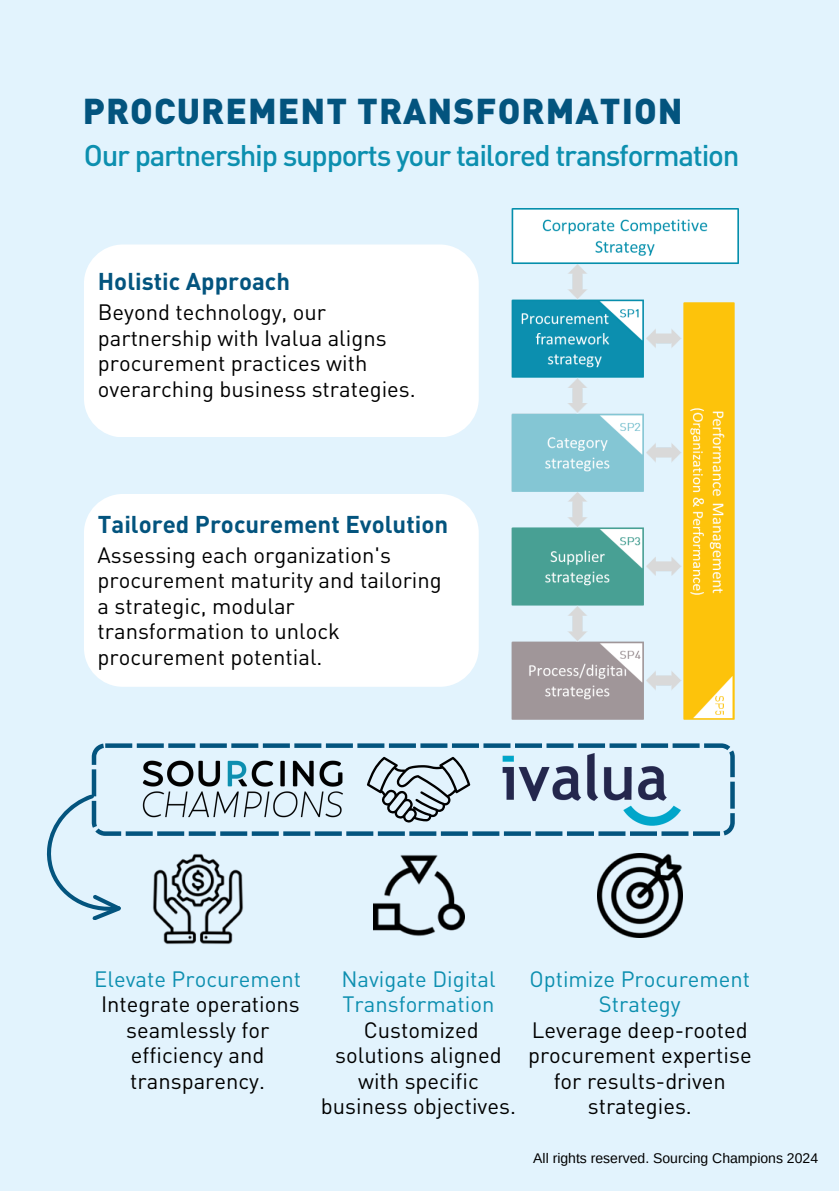
<style>
.page{position:relative;width:839px;height:1191px;background:#fff}
.page>*{position:absolute;margin:0;border:0;box-sizing:border-box;transform-origin:0 0}
.t1{font:900 35.4px "DIN Pro";letter-spacing:.03em;color:#03547e}
.t2{font:500 29.4px "DIN Pro";letter-spacing:-.045em;color:#0c8faf}
.t3{font:700 24px "DIN Pro";color:#03547e}
.t4{font:22px/25.6px "DIN Pro";color:#000;text-align:center}
.t5{font:22px/25.6px "DIN Pro";color:#0d8fb0}
.t6{font:22px/25.6px "DIN Pro";color:#0c8faf;text-align:center}
.t7{font:14px "Arimo";color:#000}
</style>
<div class="page">
<div style="left:0;top:0;width:838px;height:1191px;background:#e2f3fd"></div>
<svg style="left:92px;top:743px;width:642px;height:93px"></svg>
<img style="left:501px;top:754px;width:180px;height:78px">
<svg style="left:382px;top:757px;width:88px;height:66px"></svg>
<img style="left:163px;top:929px;width:70px;height:15px">
<img style="left:373px;top:855px;width:91px;height:81px">
<img style="left:597px;top:853px;width:85px;height:84px">
<img style="left:103px;top:743px;width:279px;height:186px">
<svg style="left:46px;top:789px;width:89px;height:134px"></svg>
<img style="left:511px;top:208px;width:227px;height:512px">
<div style="left:84px;top:245px;width:394px;height:192px;background:#fff;border-radius:39px"></div>
<div style="left:84px;top:494px;width:394px;height:193px;background:#fff;border-radius:39px"></div>
<p class="t1" style="left:83px;top:88px;width:601px">PROCUREMENT TRANSFORMATION</p>
<p class="t2" style="left:84px;top:135px;width:657px">Our partnership supports your tailored transformation</p>
<p class="t3" style="left:98px;top:265px;width:194px">Holistic Approach</p>
<p class="t4" style="left:98px;top:299px;width:319px;text-align:left">Beyond technology, our partnership with Ivalua aligns procurement practices with overarching business strategies.</p>
<p class="t3" style="left:98px;top:508px;width:352px">Tailored Procurement Evolution</p>
<p class="t4" style="left:97px;top:541px;width:346px;text-align:left">Assessing each organization's procurement maturity and tailoring a strategic, modular transformation to unlock procurement potential.</p>
<p class="t5" style="left:94px;top:965px;width:208px">Elevate Procurement</p>
<p class="t4" style="left:101px;top:991px;width:200px">Integrate operations seamlessly for efficiency and transparency.</p>
<p class="t5" style="left:341px;top:965px;width:156px">Navigate Digital<br>Transformation</p>
<p class="t4" style="left:321px;top:1016px;width:196px">Customized solutions aligned with specific business objectives.</p>
<p class="t6" style="left:529px;top:965px;width:222px">Optimize Procurement<br>Strategy</p>
<p class="t4" style="left:528px;top:1016px;width:225px">Leverage deep-rooted procurement expertise for results-driven strategies.</p>
<p class="t7" style="left:533px;top:1151px;width:286px">All rights reserved. Sourcing Champions 2024</p>
</div>
